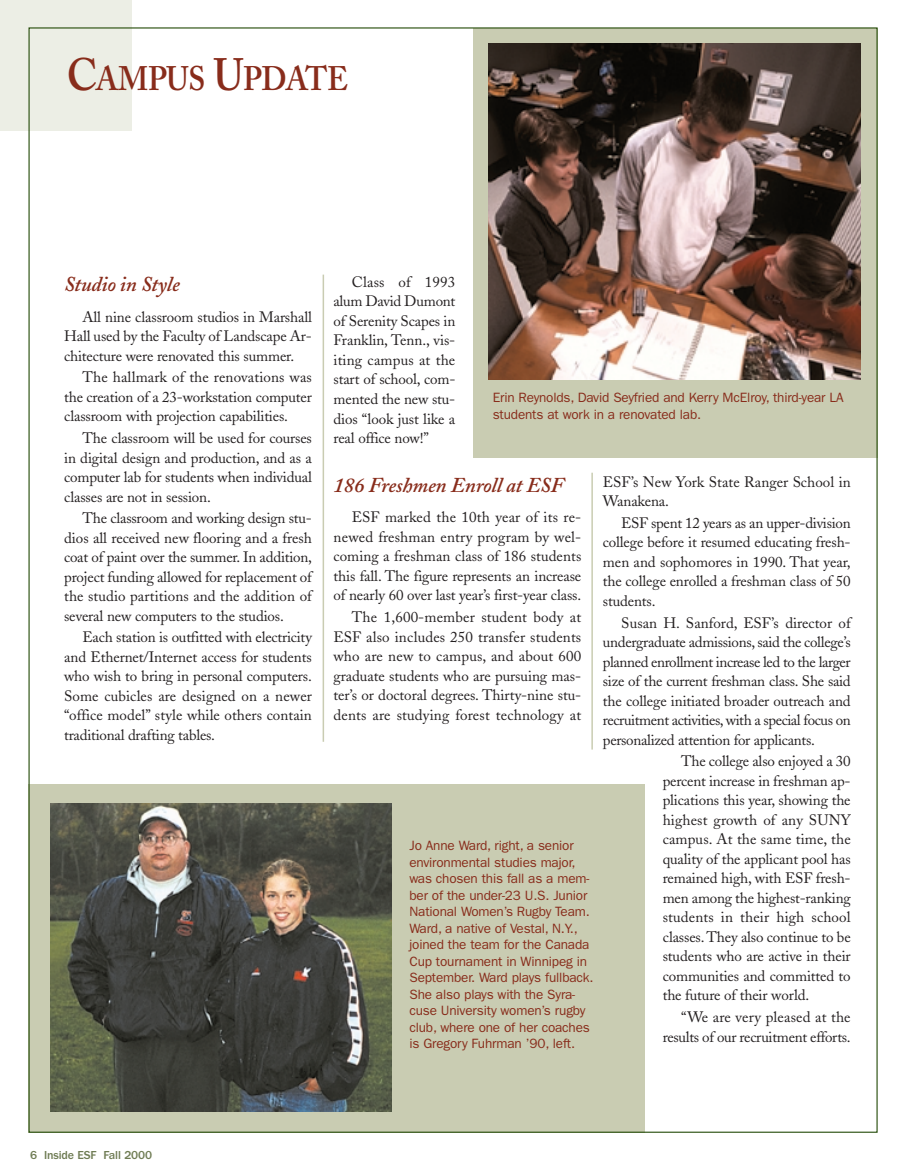
<style>
.page{position:relative;width:905px;height:1175px;background:#fff}
.page>*{position:absolute;margin:0;border:0;box-sizing:border-box;transform-origin:0 0}
.t1{font:600 33.75px "Adobe Caslon";letter-spacing:-.015em;color:#882c1b;scale:.9 1}
.t2{font:italic 600 21px "Adobe Caslon";letter-spacing:-.01em;color:#882c1b}
.t3{font:15px/19.5px "Adobe Caslon";letter-spacing:-.01em;color:#231f20;text-align:justify}
.t4{font:13.5px/16.5px "Franklin Gothic";letter-spacing:-.01em;color:#882c1b}
.t5{font:500 12px "Franklin Gothic";letter-spacing:-.01em;color:#6f7c54}
.s1{font-size:45px}
</style>
<div class="page">
<div style="left:0;top:0;width:131px;height:130px;background:#eceee5"></div>
<div style="left:473px;top:28px;width:404px;height:429px;background:#c9ccb2"></div>
<img style="left:489px;top:44px;width:371px;height:335px">
<div style="left:29px;top:784px;width:615px;height:348px;background:#c9ccb2"></div>
<img style="left:51px;top:803px;width:340px;height:308px">
<hr style="left:322px;top:274px;width:2px;height:467px;background:#c9ccb2">
<hr style="left:591px;top:473px;width:2px;height:276px;background:#c9ccb2">
<h1 class="t1" style="left:67px;top:65px;width:314px"><span class="s1">C</span>AMPUS <span class="s1">U</span>PDATE</h1>
<h2 class="t2" style="left:64px;top:276px;width:117px">Studio in Style</h2>
<p class="t3" style="left:64px;top:309px;width:249px;text-indent:18px">All nine classroom studios in Marshall Hall used by the Faculty of Landscape Ar&shy;chitecture were renovated this summer.</p>
<p class="t3" style="left:64px;top:369px;width:249px;text-indent:18px">The hallmark of the renovations was the creation of a 23-workstation computer classroom with projection capabilities.</p>
<p class="t3" style="left:64px;top:430px;width:249px;text-indent:18px">The classroom will be used for courses in digital design and production, and as a computer lab for students when individual classes are not in session.</p>
<p class="t3" style="left:64px;top:510px;width:249px;text-indent:18px">The classroom and working design stu&shy;dios all received new flooring and a fresh coat of paint over the summer. In addition, project funding allowed for replacement of the studio partitions and the addition of several new computers to the studios.</p>
<p class="t3" style="left:64px;top:629px;width:249px;text-indent:18px">Each station is outfitted with electricity and Ethernet/Internet access for students who wish to bring in personal computers.<br>Some cubicles are designed on a newer “office model” style while others contain traditional drafting tables.</p>
<p class="t3" style="left:333px;top:274px;width:123px;text-indent:18px">Class of 1993 alum David Dumont of Serenity Scapes in Franklin, Tenn., vis&shy;iting campus at the start of school, com&shy;mented the new stu&shy;dios “look just like a real office now!”</p>
<h2 class="t2" style="left:333px;top:476px;width:232px">186 Freshmen Enroll at ESF</h2>
<p class="t3" style="left:333px;top:509px;width:249px;text-indent:18px">ESF marked the 10th year of its re&shy;newed freshman entry program by wel&shy;coming a freshman class of 186 students this fall. The figure represents an increase of nearly 60 over last year’s first-year class.</p>
<p class="t3" style="left:333px;top:609px;width:249px;text-indent:18px">The 1,600-member student body at ESF also includes 250 transfer students who are new to campus, and about 600 graduate students who are pursuing mas&shy;ter’s or doctoral degrees. Thirty-nine stu&shy;dents are studying forest technology at</p>
<p class="t4" style="left:493px;top:391px;width:352px">Erin Reynolds, David Seyfried and Kerry McElroy, third-year LA students at work in a renovated lab.</p>
<p class="t3" style="left:603px;top:474px;width:249px">ESF’s New York State Ranger School in<br>Wanakena.</p>
<p class="t3" style="left:603px;top:515px;width:249px;text-indent:18px">ESF spent 12 years as an upper-division college before it resumed educating fresh&shy;men and sophomores in 1990. That year, the college enrolled a freshman class of 50 students.</p>
<p class="t3" style="left:603px;top:614px;width:249px;text-indent:18px">Susan H. Sanford, ESF’s director of undergraduate admissions, said the college’s planned enrollment increase led to the larger size of the current freshman class. She said the college initiated broader outreach and recruitment activities, with a special focus on personalized attention for applicants.</p>
<p class="t3" style="left:662px;top:753px;width:189px;text-indent:18px">The college also enjoyed a 30 percent increase in freshman ap&shy;plications this year, showing the highest growth of any SUNY campus. At the same time, the quality of the applicant pool has remained high, with ESF fresh&shy;men among the highest-ranking students in their high school classes. They also continue to be students who are active in their communities and committed to the future of their world.</p>
<p class="t3" style="left:662px;top:1009px;width:189px;text-align:right">“We are very pleased at the results of our recruitment efforts.</p>
<p class="t4" style="left:409px;top:838px;width:186px">Jo Anne Ward, right, a senior environmental studies major, was chosen this fall as a mem&shy;ber of the under-23 U.S. Junior<br>National Women’s Rugby Team.<br>Ward, a native of Vestal, N.Y., joined the team for the Canada<br>Cup tournament in Winnipeg in<br>September. Ward plays fullback.<br>She also plays with the Syra&shy;cuse University women’s rugby club, where one of her coaches is Gregory Fuhrman ’90, left.</p>
<p class="t5" style="left:30px;top:1150px;width:123px">6 Inside ESF Fall 2000</p>
</div>
